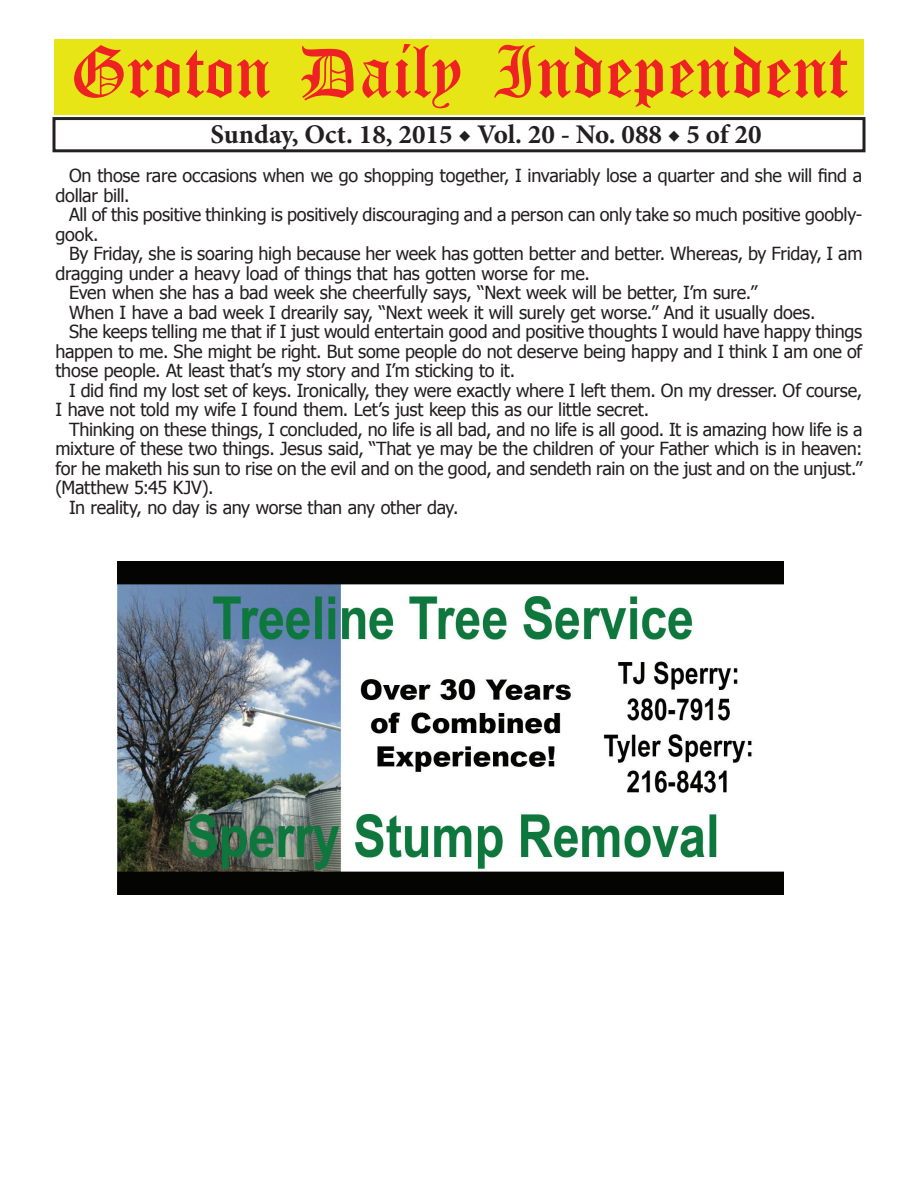
<style>
.page{position:relative;width:918px;height:1188px;background:#fff}
.page>*{position:absolute;margin:0;border:0;box-sizing:border-box;transform-origin:0 0}
.t1{font:54px "Old English Five";color:#ee2123}
.t2{font:700 27px "Minion Pro";color:#231f20}
.t3{font:18px/19.5px "Tahoma";letter-spacing:-.01em;color:#231f20}
</style>
<div class="page">
<div style="left:52px;top:117px;width:814px;height:35px;border:3px solid #231f20"></div>
<div style="left:54px;top:40px;width:810px;height:75px;background:#e7e515"></div>
<img style="left:118px;top:562px;width:665px;height:332px">
<h1 class="t1" style="left:70px;top:47px;width:779px">Groton Daily Independent</h1>
<h2 class="t2" style="left:211px;top:116px;width:552px">Sunday, Oct. 18, 2015 ◆ Vol. 20 - No. 088 ◆ 5 of 20</h2>
<p class="t3" style="left:56px;top:165px;width:808px;text-indent:14px">On those rare occasions when we go shopping together, I invariably lose a quarter and she will find a dollar bill.</p>
<p class="t3" style="left:56px;top:204px;width:808px;text-indent:14px">All of this positive thinking is positively discouraging and a person can only take so much positive goobly&shy;gook.</p>
<p class="t3" style="left:69px;top:243px;width:795px">By Friday, she is soaring high because her week has gotten better and better. Whereas, by Friday, I am</p>
<p class="t3" style="left:56px;top:263px;width:536px">dragging under a heavy load of things that has gotten worse for me.</p>
<p class="t3" style="left:69px;top:282px;width:690px">Even when she has a bad week she cheerfully says, “Next week will be better, I’m sure.”</p>
<p class="t3" style="left:69px;top:302px;width:748px">When I have a bad week I drearily say, “Next week it will surely get worse.” And it usually does.</p>
<p class="t3" style="left:69px;top:321px;width:795px">She keeps telling me that if I just would entertain good and positive thoughts I would have happy things</p>
<p class="t3" style="left:56px;top:341px;width:808px">happen to me. She might be right. But some people do not deserve being happy and I think I am one of</p>
<p class="t3" style="left:56px;top:360px;width:461px">those people. At least that’s my story and I’m sticking to it.</p>
<p class="t3" style="left:69px;top:380px;width:795px">I did find my lost set of keys. Ironically, they were exactly where I left them. On my dresser. Of course,</p>
<p class="t3" style="left:56px;top:399px;width:595px">I have not told my wife I found them. Let’s just keep this as our little secret.</p>
<p class="t3" style="left:69px;top:419px;width:795px">Thinking on these things, I concluded, no life is all bad, and no life is all good. It is amazing how life is a</p>
<p class="t3" style="left:56px;top:438px;width:808px">mixture of these two things. Jesus said, “That ye may be the children of your Father which is in heaven:</p>
<p class="t3" style="left:56px;top:458px;width:808px">for he maketh his sun to rise on the evil and on the good, and sendeth rain on the just and on the unjust.”</p>
<p class="t3" style="left:56px;top:477px;width:160px">(Matthew 5:45 KJV).</p>
<p class="t3" style="left:69px;top:497px;width:391px">In reality, no day is any worse than any other day.</p>
</div>
